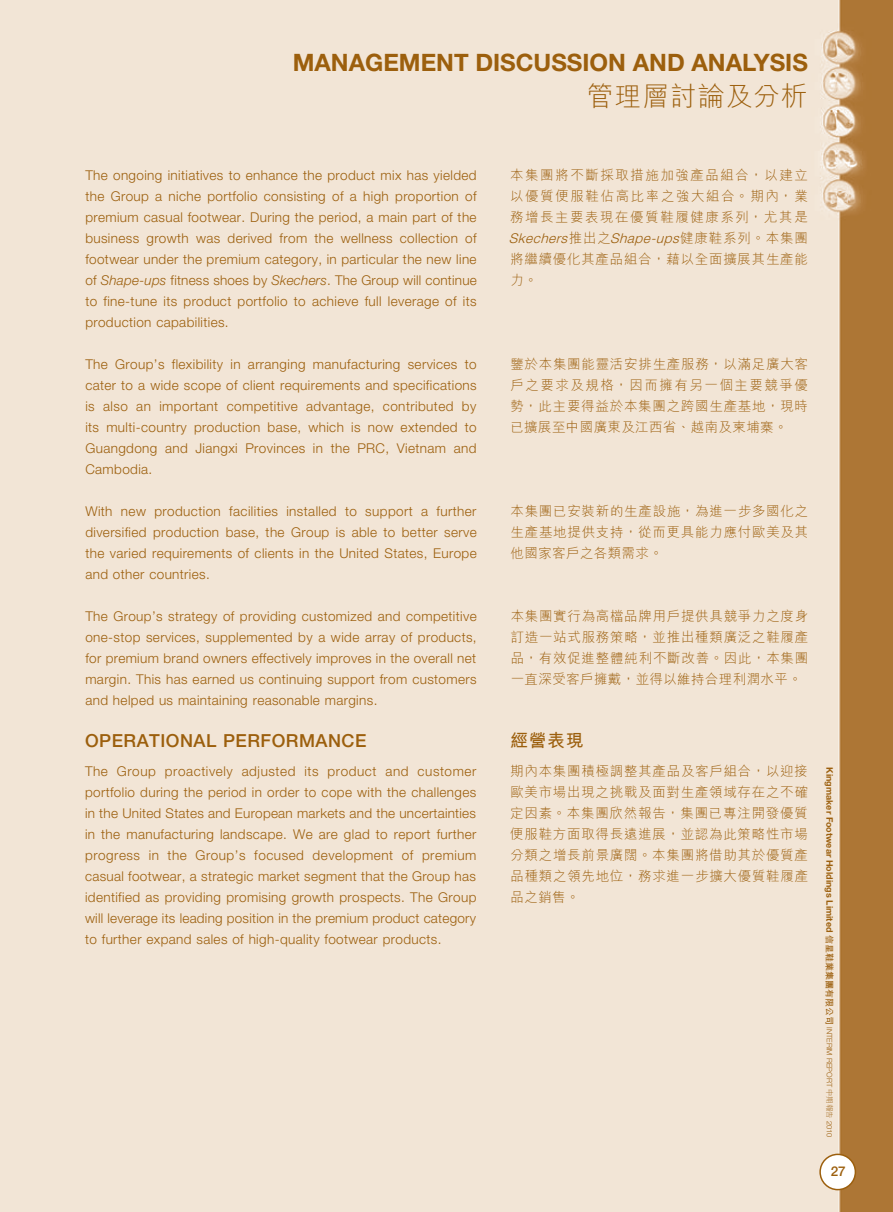
<style>
.page{position:relative;width:893px;height:1212px;background:#f2e5d6}
.page>*{position:absolute;margin:0;border:0;box-sizing:border-box;transform-origin:0 0}
.t1{font:300 27px "M Hei HK";letter-spacing:.03em;color:#9c5f0d}
.t2{font:700 24px "Helvetica Neue LT Std";color:#9c5f0d}
.t3{font:500 18px "Helvetica Neue LT Std";letter-spacing:.03em;color:#9c5f0d}
.t4{font:700 18px "M Hei HK";color:#9c5f0d}
.t5{font:300 13.5px/21px "Helvetica Neue LT Std";letter-spacing:.03em;color:#9c5f0d;text-align:justify}
.t6{font:300 13.5px/21px "M Hei HK";letter-spacing:.055em;color:#9c5f0d;text-align:justify}
.t7{font:italic 300 13.5px "Helvetica Neue LT Std";color:#9c5f0d}
.t8{font:500 13.5px "Helvetica Neue LT Std";color:#9c5f0d}
.t9{font:700 9px "Helvetica Neue LT Std";color:#9c5f0d}
.s1{font-style:italic}
.s2{font-family:"M Hei HK";font-style:normal}
.s3{font-family:"M Hei HK"}
.s4{font-weight:300;font-size:7.5px}
.s5{font-family:"M Hei HK";font-weight:300;font-size:7.5px}
</style>
<div class="page">
<div style="left:820px;top:1154px;width:35px;height:35px;background:#fff;border-radius:50%"></div>
<div style="left:819px;top:1153px;width:37px;height:37px;border:2px solid #9c5f0d;border-radius:50%"></div>
<h2 class="t2" style="left:293px;top:47px;width:40px">MANAGEMENT</h2>
<h2 class="t2" style="left:475px;top:47px;width:34px">DISCUSSION</h2>
<h2 class="t2" style="left:633px;top:47px;width:19px">AND</h2>
<h2 class="t2" style="left:691px;top:47px;width:32px">ANALYSIS</h2>
<h1 class="t1" style="left:587px;top:77px;width:223px">管理層討論及分析</h1>
<p class="t5" style="left:85px;top:164px;width:393px">The ongoing initiatives to enhance the product mix has yielded the Group a niche portfolio consisting of a high proportion of premium casual footwear. During the period, a main part of the business growth was derived from the wellness collection of footwear under the premium category, in particular the new line of <span class="s1">Shape-ups</span> fitness shoes by <span class="s1">Skechers</span>. The Group will continue to fine-tune its product portfolio to achieve full leverage of its production capabilities.</p>
<p class="t5" style="left:85px;top:353px;width:393px">The Group’s flexibility in arranging manufacturing services to cater to a wide scope of client requirements and specifications is also an important competitive advantage, contributed by its multi-country production base, which is now extended to Guangdong and Jiangxi Provinces in the PRC, Vietnam and Cambodia.</p>
<p class="t5" style="left:85px;top:500px;width:393px">With new production facilities installed to support a further diversified production base, the Group is able to better serve the varied requirements of clients in the United States, Europe and other countries.</p>
<p class="t5" style="left:85px;top:605px;width:393px">The Group’s strategy of providing customized and competitive one-stop services, supplemented by a wide array of products, for premium brand owners effectively improves in the overall net margin. This has earned us continuing support from customers and helped us maintaining reasonable margins.</p>
<h3 class="t3" style="left:85px;top:730px;width:283px">OPERATIONAL PERFORMANCE</h3>
<p class="t5" style="left:85px;top:761px;width:393px">The Group proactively adjusted its product and customer portfolio during the period in order to cope with the challenges in the United States and European markets and the uncertainties in the manufacturing landscape. We are glad to report further progress in the Group’s focused development of premium casual footwear, a strategic market segment that the Group has identified as providing promising growth prospects. The Group will leverage its leading position in the premium product category to further expand sales of high-quality footwear products.</p>
<p class="t6" style="left:510px;top:164px;width:299px">本集團將不斷採取措施加強產品組合，以建立以優質便服鞋佔高比率之強大組合。期內，業務增長主要表現在優質鞋履健康系列，尤其是</p>
<p class="t7" style="left:509px;top:230px;width:301px">Skechers<span class="s2">推出之</span>Shape-ups<span class="s2">健康鞋系列。本集團</span></p>
<p class="t6" style="left:510px;top:248px;width:299px">將繼續優化其產品組合，藉以全面擴展其生產能力。</p>
<p class="t6" style="left:510px;top:353px;width:299px">鑒於本集團能靈活安排生產服務，以滿足廣大客戶之要求及規格，因而擁有另一個主要競爭優勢，此主要得益於本集團之跨國生產基地，現時已擴展至中國廣東及江西省、越南及柬埔寨。</p>
<p class="t6" style="left:510px;top:500px;width:299px">本集團已安裝新的生產設施，為進一步多國化之生產基地提供支持，從而更具能力應付歐美及其他國家客戶之各類需求。</p>
<p class="t6" style="left:511px;top:605px;width:299px">本集團實行為高檔品牌用戶提供具競爭力之度身訂造一站式服務策略，並推出種類廣泛之鞋履產品，有效促進整體純利不斷改善。因此，本集團一直深受客戶擁戴，並得以維持合理利潤水平。</p>
<h3 class="t4" style="left:510px;top:727px;width:75px">經營表現</h3>
<p class="t6" style="left:510px;top:760px;width:299px">期內本集團積極調整其產品及客戶組合，以迎接歐美市場出現之挑戰及面對生產領域存在之不確定因素。本集團欣然報告，集團已專注開發優質便服鞋方面取得長遠進展，並認為此策略性市場分類之增長前景廣闊。本集團將借助其於優質產品種類之領先地位，務求進一步擴大優質鞋履產品之銷售。</p>
<p class="t9" style="left:835px;top:767px;width:372px;rotate:90deg">KINGMAKER FOOTWEAR HOLDINGS LIMITED <span class="s3">信星鞋業集團有限公司</span> <span class="s4">INTERIM REPORT</span> <span class="s5">中期報告</span> <span class="s4">2010</span></p>
<p class="t8" style="left:831px;top:1163px;width:17px">27</p>
</div>
